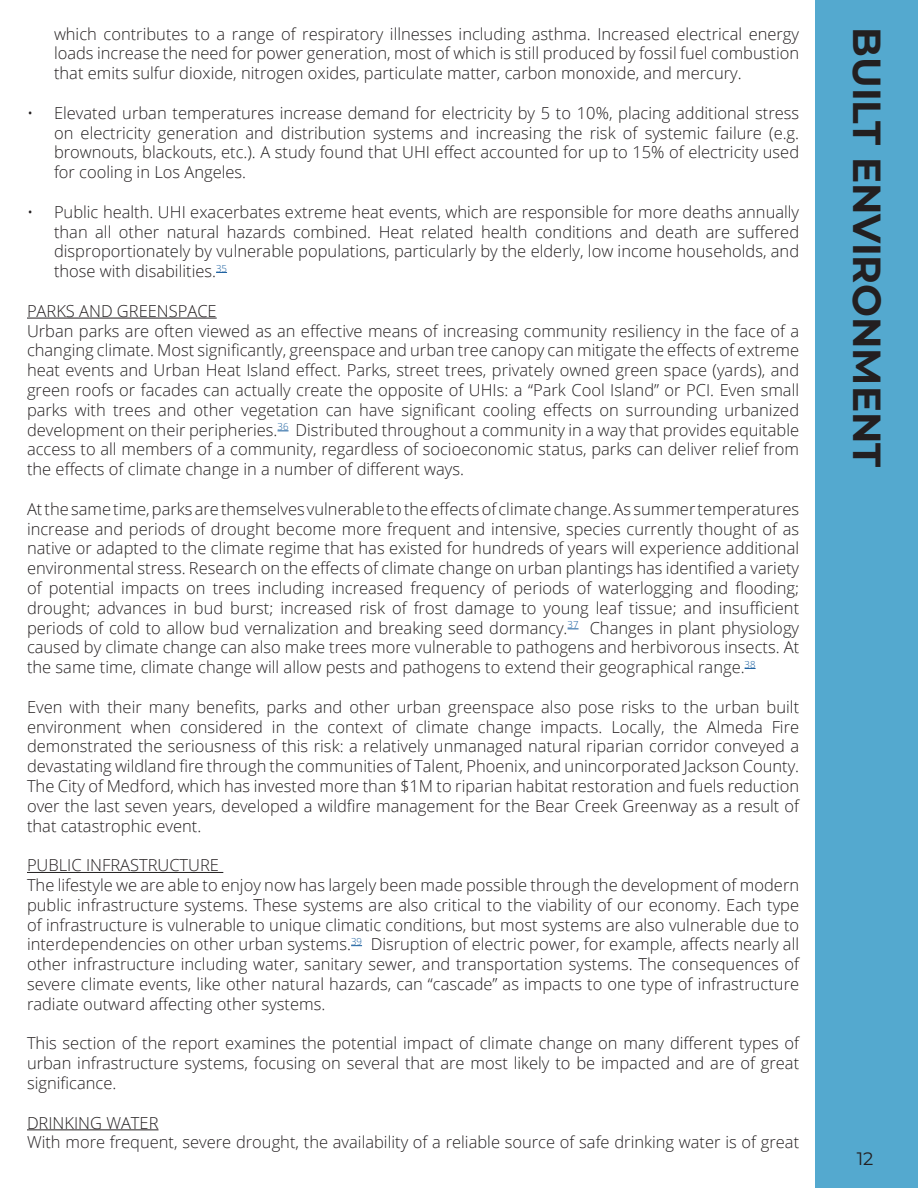
<style>
.page{position:relative;width:918px;height:1188px;background:#fff}
.page>*{position:absolute;margin:0;border:0;box-sizing:border-box;transform-origin:0 0}
.t1{font:700 39px "Montserrat";color:#231f20}
.t2{font:18px "Montserrat";color:#231f20}
.t3{font:300 16.5px/19.8px "Open Sans";color:#231f20;text-align:justify}
</style>
<div class="page">
<div style="left:815px;top:0;width:103px;height:1188px;background:#54a9cf"></div>
<hr style="left:27px;top:318px;width:190px;height:1px;background:#231f20">
<hr style="left:27px;top:872px;width:196px;height:1px;background:#231f20">
<hr style="left:27px;top:1129px;width:132px;height:1px;background:#231f20">
<p class="t3" style="left:54px;top:23px;width:747px">which contributes to a range of respiratory illnesses including asthma. Increased electrical energy loads increase the need for power generation, most of which is still produced by fossil fuel combustion that emits sulfur dioxide, nitrogen oxides, particulate matter, carbon monoxide, and mercury.</p>
<p class="t3" style="left:54px;top:102px;width:747px;text-indent:-27px">• Elevated urban temperatures increase demand for electricity by 5 to 10%, placing additional stress on electricity generation and distribution systems and increasing the risk of systemic failure (e.g. brownouts, blackouts, etc.). A study found that UHI effect accounted for up to 15% of electricity used for cooling in Los Angeles.</p>
<p class="t3" style="left:54px;top:201px;width:747px;text-indent:-27px">• Public health. UHI exacerbates extreme heat events, which are responsible for more deaths annually than all other natural hazards combined. Heat related health conditions and death are suffered disproportionately by vulnerable populations, particularly by the elderly, low income households, and those with disabilities.<sup>35</sup></p>
<p class="t3" style="left:27px;top:300px;width:191px">PARKS AND GREENSPACE</p>
<p class="t3" style="left:27px;top:320px;width:774px">Urban parks are often viewed as an effective means of increasing community resiliency in the face of a changing climate. Most significantly, greenspace and urban tree canopy can mitigate the effects of extreme heat events and Urban Heat Island effect. Parks, street trees, privately owned green space (yards), and green roofs or facades can actually create the opposite of UHIs: a “Park Cool Island” or PCI. Even small parks with trees and other vegetation can have significant cooling effects on surrounding urbanized development on their peripheries.<sup>36</sup> Distributed throughout a community in a way that provides equitable access to all members of a community, regardless of socioeconomic status, parks can deliver relief from the effects of climate change in a number of different ways.</p>
<p class="t3" style="left:27px;top:498px;width:774px">At the same time, parks are themselves vulnerable to the effects of climate change. As summer temperatures increase and periods of drought become more frequent and intensive, species currently thought of as native or adapted to the climate regime that has existed for hundreds of years will experience additional environmental stress. Research on the effects of climate change on urban plantings has identified a variety of potential impacts on trees including increased frequency of periods of waterlogging and flooding; drought; advances in bud burst; increased risk of frost damage to young leaf tissue; and insufficient periods of cold to allow bud vernalization and breaking seed dormancy.<sup>37</sup> Changes in plant physiology caused by climate change can also make trees more vulnerable to pathogens and herbivorous insects. At the same time, climate change will allow pests and pathogens to extend their geographical range.<sup>38</sup></p>
<p class="t3" style="left:27px;top:696px;width:774px">Even with their many benefits, parks and other urban greenspace also pose risks to the urban built environment when considered in the context of climate change impacts. Locally, the Almeda Fire demonstrated the seriousness of this risk: a relatively unmanaged natural riparian corridor conveyed a devastating wildland fire through the communities of Talent, Phoenix, and unincorporated Jackson County.<br>The City of Medford, which has invested more than $1M to riparian habitat restoration and fuels reduction over the last seven years, developed a wildfire management for the Bear Creek Greenway as a result of that catastrophic event.</p>
<p class="t3" style="left:27px;top:855px;width:194px">PUBLIC INFRASTRUCTURE</p>
<p class="t3" style="left:27px;top:875px;width:774px">The lifestyle we are able to enjoy now has largely been made possible through the development of modern public infrastructure systems. These systems are also critical to the viability of our economy. Each type of infrastructure is vulnerable to unique climatic conditions, but most systems are also vulnerable due to interdependencies on other urban systems.<sup>39</sup> Disruption of electric power, for example, affects nearly all other infrastructure including water, sanitary sewer, and transportation systems. The consequences of severe climate events, like other natural hazards, can “cascade” as impacts to one type of infrastructure radiate outward affecting other systems.</p>
<p class="t3" style="left:27px;top:1033px;width:774px">This section of the report examines the potential impact of climate change on many different types of urban infrastructure systems, focusing on several that are most likely to be impacted and are of great significance.</p>
<p class="t3" style="left:27px;top:1112px;width:133px">DRINKING WATER</p>
<p class="t3" style="left:27px;top:1132px;width:774px">With more frequent, severe drought, the availability of a reliable source of safe drinking water is of great</p>
<p class="t1" style="left:895px;top:27px;width:442px;rotate:90deg">BUILT ENVIRONMENT</p>
<p class="t2" style="left:857px;top:1147px;width:18px">12</p>
</div>
